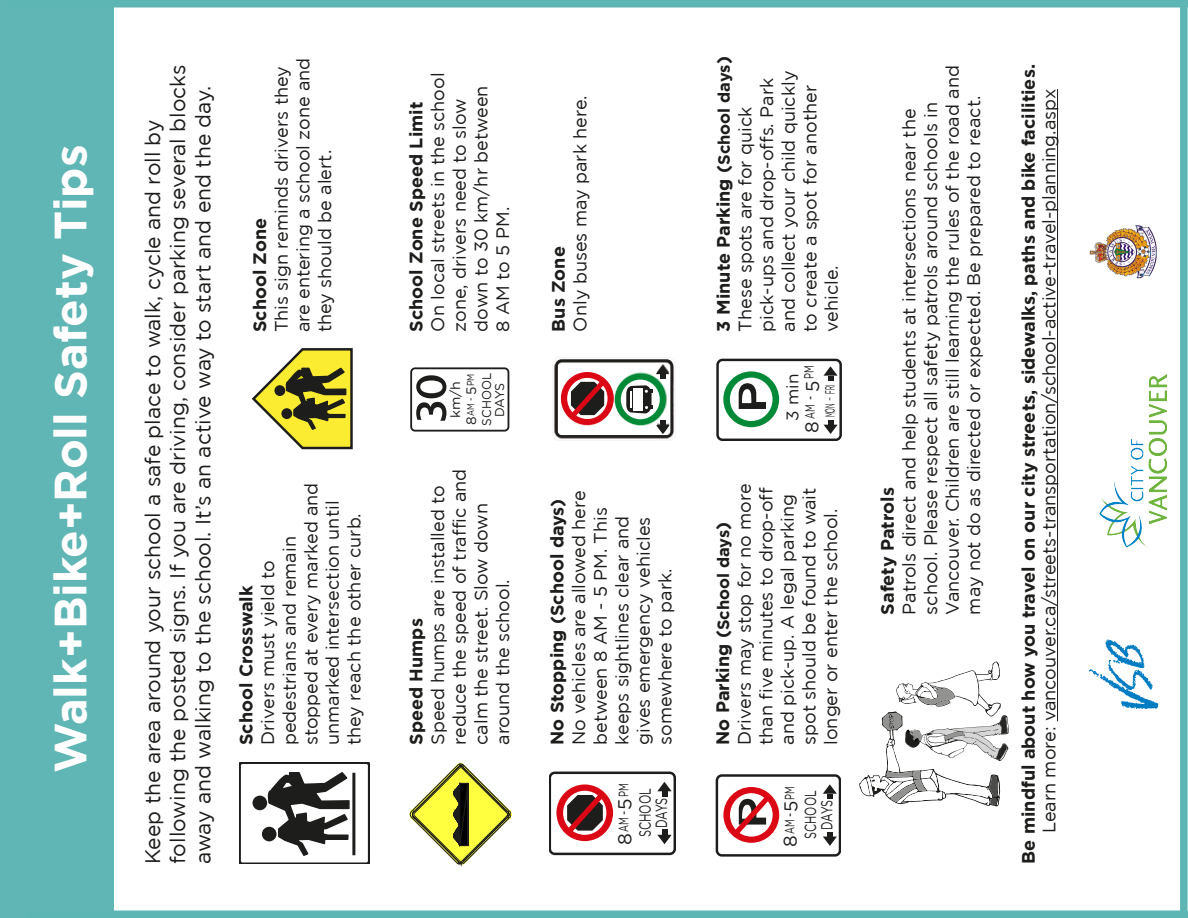
<style>
.page{position:relative;width:1188px;height:918px;background:#fff}
.page>*{position:absolute;margin:0;border:0;box-sizing:border-box;transform-origin:0 0}
.t1{font:700 45px "Gotham";color:#fff}
.t2{font:43.2px "Gill Sans";color:#1d1d1b;scale:1.21 1}
.t3{font:21px/25.2px "Gotham";color:#1d1d1b}
.t4{font:18.75px "Gotham Rounded";color:#1d1d1b}
.t5{font:18.6px "Gotham Rounded";color:#1d1d1b}
.t6{font:18px/21.6px "Gotham";color:#1d1d1b}
.t7{font:700 18px "Gotham";color:#1d1d1b}
.t8{font:16.8px "Gotham Rounded";color:#1d1d1b}
.t9{font:16.35px/16.5px "Gotham Rounded";color:#1d1d1b;text-align:center;scale:.68 1}
.t10{font:16.05px/16.2px "Gotham Rounded";color:#1d1d1b;text-align:center;scale:.68 1}
.t11{font:13.8px "Gotham Rounded";color:#1d1d1b;scale:.65 1}
.t12{font:13.8px "Gotham Rounded";color:#1d1d1b}
.t13{font:13.65px "Gotham Rounded";color:#1d1d1b;scale:.65 1}
.t14{font:13.65px "Gotham Rounded";color:#1d1d1b;scale:.41 1}
.t15{font:13.5px "Gotham Rounded";color:#1d1d1b;scale:1.05 1}
.t16{font:12.9px "Gotham Rounded";color:#1d1d1b}
.t17{font:12.75px "Gotham Rounded";color:#1d1d1b;scale:.92 1}
.t18{font:10.05px "Gotham Rounded";color:#1d1d1b;scale:.76 1}
.t19{font:10.05px "Gotham Rounded";color:#1d1d1b;scale:.82 1}
.t20{font:8.7px "Gotham Rounded";color:#1d1d1b;scale:1.19 1}
.s1{font-weight:700}
.s2{font-weight:700;font-size:16.5px}
.s3{font-size:16.5px}
</style>
<div class="page">
<div style="left:0;top:0;width:113px;height:918px;background:#5fb6b4"></div>
<svg style="left:239px;top:762px;width:130px;height:102px"></svg>
<svg style="left:252px;top:348px;width:101px;height:101px"></svg>
<svg style="left:550px;top:772px;width:125px;height:83px"></svg>
<div style="left:410px;top:367px;width:99px;height:65px;border:2px solid #1d1d1b;border-radius:4px"></div>
<svg style="left:716px;top:774px;width:124px;height:82px"></svg>
<svg style="left:410px;top:763px;width:102px;height:101px"></svg>
<img style="left:552px;top:362px;width:123px;height:79px">
<div style="left:561px;top:372px;width:53px;height:53px;background:#dc0714;border-radius:50%"></div>
<svg style="left:567px;top:378px;width:41px;height:41px"></svg>
<div style="left:555px;top:359px;width:118px;height:78px;border:2px solid #1d1d1b;border-radius:5px"></div>
<svg style="left:656px;top:421px;width:14px;height:13px"></svg>
<svg style="left:570px;top:380px;width:36px;height:38px"></svg>
<div style="left:615px;top:374px;width:51px;height:51px;background:#008a38;border-radius:50%"></div>
<div style="left:621px;top:380px;width:39px;height:39px;background:#fff;border-radius:50%"></div>
<svg style="left:625px;top:365px;width:44px;height:50px"></svg>
<svg style="left:859px;top:662px;width:150px;height:144px"></svg>
<div style="left:723px;top:371px;width:56px;height:56px;background:#008a38;border-radius:50%"></div>
<div style="left:730px;top:378px;width:43px;height:43px;background:#fff;border-radius:50%"></div>
<div style="left:716px;top:359px;width:126px;height:82px;border:2px solid #1d1d1b;border-radius:5px"></div>
<svg style="left:739px;top:383px;width:27px;height:26px"></svg>
<svg style="left:823px;top:420px;width:15px;height:14px"></svg>
<svg style="left:823px;top:366px;width:15px;height:15px"></svg>
<img style="left:1089px;top:226px;width:67px;height:52px">
<svg style="left:1089px;top:640px;width:69px;height:69px"></svg>
<hr style="left:1057px;top:89px;width:1px;height:632px;background:#1d1d1b">
<img style="left:1099px;top:374px;width:67px;height:173px">
<div style="left:27px;top:910px;width:1161px;height:8px;background:#5db5b4"></div>
<div style="left:9px;top:0;width:1179px;height:8px;background:#5db5b4"></div>
<div style="left:1180px;top:0;width:8px;height:918px;background:#5db5b4"></div>
<p class="t1" style="left:44px;top:773px;width:629px;rotate:-90deg">Walk+Bike+Roll Safety Tips</p>
<p class="t3" style="left:140px;top:864px;width:801px;rotate:-90deg">Keep the area around your school a safe place to walk, cycle and roll by following the posted signs. If you are driving, consider parking several blocks away and walking to the school. It’s an active way to start and end the day.</p>
<p class="t6" style="left:249px;top:332px;width:276px;rotate:-90deg"><span class="s1">School Zone<br></span>This sign reminds drivers they are entering a school zone and they should be alert.</p>
<p class="t6" style="left:235px;top:745px;width:264px;rotate:-90deg"><span class="s1">School Crosswalk<br></span>Drivers must yield to pedestrians and remain stopped at every marked and unmarked intersection until they reach the other curb.</p>
<p class="t6" style="left:405px;top:332px;width:260px;rotate:-90deg"><span class="s1">School Zone Speed Limit<br></span>On local streets in the school zone, drivers need to slow down to 30 km/hr between<br>8 AM to 5 PM.</p>
<p class="t19" style="left:464px;top:386px;width:17px;rotate:-90deg">PM</p>
<p class="t17" style="left:478px;top:426px;width:59px;rotate:-90deg">SCHOOL</p>
<p class="t2" style="left:406px;top:424px;width:43px;rotate:-90deg">30</p>
<p class="t15" style="left:446px;top:418px;width:37px;rotate:-90deg">km/h</p>
<p class="t16" style="left:491px;top:417px;width:36px;rotate:-90deg">DAYS</p>
<p class="t12" style="left:462px;top:395px;width:10px;rotate:-90deg">5</p>
<p class="t18" style="left:464px;top:416px;width:25px;rotate:-90deg">AM -</p>
<p class="t12" style="left:462px;top:425px;width:10px;rotate:-90deg">8</p>
<p class="t6" style="left:405px;top:745px;width:277px;rotate:-90deg"><span class="s1">Speed Humps<br></span>Speed humps are installed to reduce the speed of traffic and calm the street. Slow down around the school.</p>
<p class="t6" style="left:713px;top:332px;width:277px;rotate:-90deg"><span class="s1">3 Minute Parking (</span><span class="s2">School days</span><span class="s1">)<br></span>These spots are for quick pick-ups and drop-offs. Park and collect your child quickly to create a spot for another vehicle.</p>
<p class="t6" style="left:1018px;top:864px;width:801px;line-height:20.7px;text-align:center;rotate:-90deg"><span class="s1">Be mindful about how you travel on our city streets, sidewalks, paths and bike facilities.<br></span>Learn more: vancouver.ca/streets-transportation/school-active-travel-planning.aspx</p>
<p class="t6" style="left:876px;top:615px;width:551px;rotate:-90deg"><span class="s1">Safety Patrols<br></span>Patrols direct and help students at intersections near the school. Please respect all safety patrols around schools in Vancouver. Children are still learning the rules of the road and may not do as directed or expected. Be prepared to react.</p>
<p class="t6" style="left:547px;top:332px;width:238px;rotate:-90deg"><span class="s1">Bus Zone<br></span>Only buses may park here.</p>
<p class="t13" style="left:800px;top:379px;width:22px;rotate:-90deg">PM</p>
<p class="t8" style="left:781px;top:421px;width:48px;rotate:-90deg">3 min</p>
<p class="t5" style="left:800px;top:392px;width:13px;rotate:-90deg">5</p>
<p class="t13" style="left:801px;top:419px;width:37px;rotate:-90deg">AM -</p>
<p class="t14" style="left:821px;top:417px;width:82px;rotate:-90deg">MON FRI</p>
<p class="t20" style="left:824px;top:401px;width:5px;rotate:-90deg">-</p>
<p class="t5" style="left:799px;top:433px;width:13px;rotate:-90deg">8</p>
<p class="t6" style="left:546px;top:745px;width:256px;rotate:-90deg"><span class="s1">No Stopping (School days)<br></span>No vehicles are allowed here between 8 AM - 5 PM. This keeps sightlines clear and gives emergency vehicles somewhere to park.</p>
<p class="t6" style="left:733px;top:745px;width:263px;rotate:-90deg">Drivers may stop for no more than five minutes to drop-off and pick-up. A legal parking spot should be found to wait longer or enter the school.</p>
<p class="t7" style="left:712px;top:745px;width:225px;rotate:-90deg">No Parking (<span class="s3">School days</span>)</p>
<p class="t11" style="left:614px;top:797px;width:23px;rotate:-90deg">PM</p>
<p class="t9" style="left:636px;top:837px;width:74px;rotate:-90deg">SCHOOL<br>DAYS</p>
<p class="t13" style="left:780px;top:800px;width:22px;rotate:-90deg">PM</p>
<p class="t10" style="left:802px;top:839px;width:73px;rotate:-90deg">SCHOOL<br>DAYS</p>
<p class="t4" style="left:612px;top:810px;width:13px;rotate:-90deg">5</p>
<p class="t11" style="left:614px;top:832px;width:35px;rotate:-90deg">AM -</p>
<p class="t5" style="left:778px;top:812px;width:13px;rotate:-90deg">5</p>
<p class="t13" style="left:780px;top:834px;width:35px;rotate:-90deg">AM -</p>
<p class="t4" style="left:612px;top:845px;width:13px;rotate:-90deg">8</p>
<p class="t5" style="left:778px;top:847px;width:13px;rotate:-90deg">8</p>
</div>
